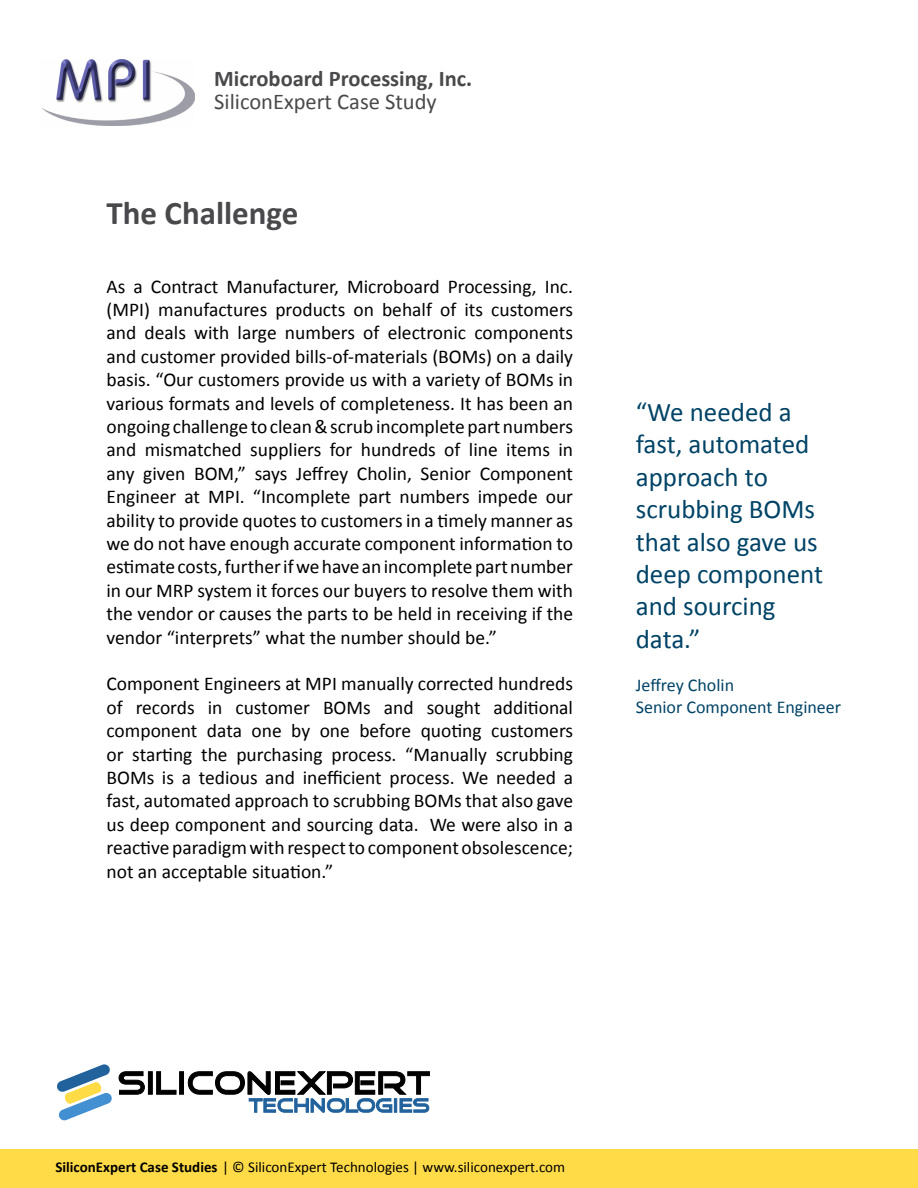
<style>
.page{position:relative;width:918px;height:1188px;background:#fff}
.page>*{position:absolute;margin:0;border:0;box-sizing:border-box;transform-origin:0 0}
.t1{font:700 33px "Calibri";color:#49494b}
.t2{font:27px/32.4px "Calibri";color:#004366}
.t3{font:700 22.5px "Calibri";color:#49494b}
.t4{font:22.5px "Calibri";color:#49494b}
.t5{font:19.5px/23.4px "Calibri";color:#000;text-align:justify}
.t6{font:18px/21.6px "Calibri";color:#004366}
.t7{font:15px "Calibri";color:#000}
.s1{font-weight:700}
</style>
<div class="page">
<div style="left:0;top:1149px;width:918px;height:39px;background:#ffdc47"></div>
<svg style="left:118px;top:1071px;width:27px;height:24px"></svg>
<svg style="left:148px;top:1071px;width:5px;height:24px"></svg>
<svg style="left:156px;top:1071px;width:21px;height:24px"></svg>
<svg style="left:179px;top:1071px;width:5px;height:24px"></svg>
<svg style="left:188px;top:1071px;width:242px;height:42px"></svg>
<svg style="left:57px;top:1064px;width:55px;height:57px"></svg>
<img style="left:42px;top:59px;width:152px;height:67px">
<p class="t3" style="left:214px;top:65px;width:260px">Microboard Processing, Inc.</p>
<p class="t4" style="left:214px;top:88px;width:224px">SiliconExpert Case Study</p>
<h1 class="t1" style="left:106px;top:193px;width:193px">The Challenge</h1>
<p class="t5" style="left:106px;top:274px;width:468px">As a Contract Manufacturer, Microboard Processing, Inc. (MPI) manufactures products on behalf of its customers and deals with large numbers of electronic components and customer provided bills-of-materials (BOMs) on a daily basis. “Our customers provide us with a variety of BOMs in various formats and levels of completeness. It has been an ongoing challenge to clean &amp; scrub incomplete part numbers and mismatched suppliers for hundreds of line items in any given BOM,” says Jeffrey Cholin, Senior Component Engineer at MPI. “Incomplete part numbers impede our ability to provide quotes to customers in a timely manner as we do not have enough accurate component information to estimate costs, further if we have an incomplete part number in our MRP system it forces our buyers to resolve them with the vendor or causes the parts to be held in receiving if the vendor “interprets” what the number should be.”</p>
<p class="t5" style="left:106px;top:671px;width:468px">Component Engineers at MPI manually corrected hundreds of records in customer BOMs and sought additional component data one by one before quoting customers or starting the purchasing process. “Manually scrubbing BOMs is a tedious and inefficient process. We needed a fast, automated approach to scrubbing BOMs that also gave us deep component and sourcing data. We were also in a reactive paradigm with respect to component obsolescence; not an acceptable situation.”</p>
<h2 class="t2" style="left:636px;top:395px;width:189px">“We needed a fast, automated approach to scrubbing BOMs that also gave us deep component and sourcing data.”</h2>
<p class="t6" style="left:636px;top:673px;width:207px">Jeffrey Cholin<br>Senior Component Engineer</p>
<p class="t7" style="left:56px;top:1158px;width:511px"><span class="s1">SiliconExpert Case Studies</span> | © SiliconExpert Technologies | www.siliconexpert.com</p>
</div>
